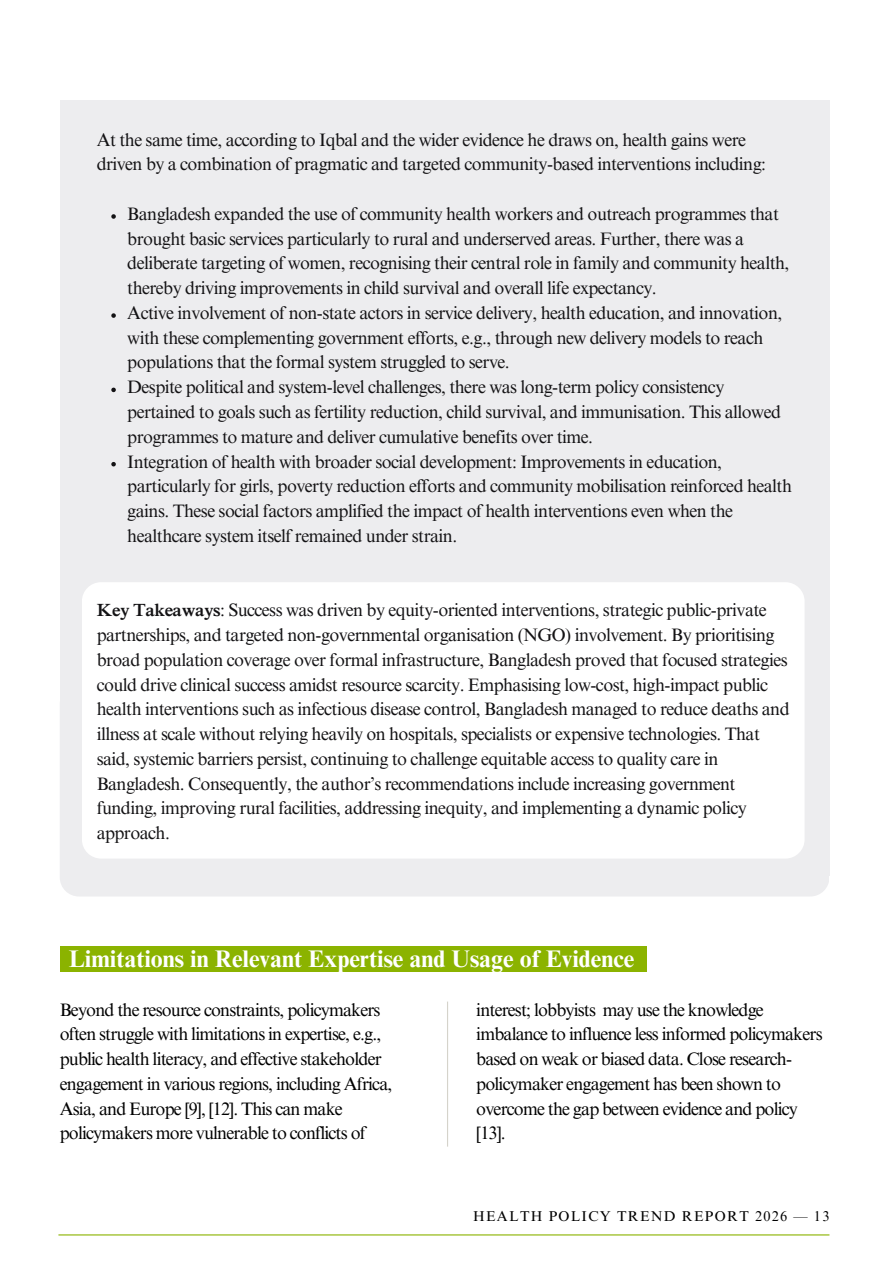
<style>
.page{position:relative;width:894px;height:1264px;background:#fff}
.page>*{position:absolute;margin:0;border:0;box-sizing:border-box;transform-origin:0 0}
.t1{font:700 24px "Times NRMT Pro";color:#fff}
.t2{font:18px/24.8px "Times NRMT Pro";letter-spacing:-.03em;color:#131214}
.t3{font:18px/24.8px "Times NRMT Pro";letter-spacing:-.045em;color:#000}
.t4{font:14.25px "Times NRMT Pro";letter-spacing:.09em;color:#000}
.s1{font-weight:600}
</style>
<div class="page">
<hr style="left:58px;top:1234px;width:771px;height:1px;background:#8bb300">
<div style="left:60px;top:100px;width:769px;height:775px;background:#ededef"></div>
<div style="left:60px;top:684px;width:768px;height:212px;background:#ededef"></div>
<div style="left:82px;top:582px;width:722px;height:276px;background:#fff"></div>
<svg style="left:111px;top:214px;width:5px;height:5px"></svg>
<svg style="left:111px;top:313px;width:5px;height:5px"></svg>
<svg style="left:111px;top:387px;width:5px;height:5px"></svg>
<svg style="left:111px;top:462px;width:5px;height:4px"></svg>
<div style="left:60px;top:946px;width:586px;height:25px;background:#8bb300"></div>
<hr style="left:447px;top:1001px;width:1px;height:145px;background:#d5d3cb">
<p class="t2" style="left:97px;top:129px;width:670px">At the same time, according to Iqbal and the wider evidence he draws on, health gains were driven by a combination of pragmatic and targeted community-based interventions including:</p>
<p class="t2" style="left:127px;top:203px;width:666px">Bangladesh expanded the use of community health workers and outreach programmes that brought basic services particularly to rural and underserved areas. Further, there was a deliberate targeting of women, recognising their central role in family and community health, thereby driving improvements in child survival and overall life expectancy.<br>Active involvement of non-state actors in service delivery, health education, and innovation, with these complementing government efforts, e.g., through new delivery models to reach populations that the formal system struggled to serve.<br>Despite political and system-level challenges, there was long-term policy consistency pertained to goals such as fertility reduction, child survival, and immunisation. This allowed programmes to mature and deliver cumulative benefits over time.<br>Integration of health with broader social development: Improvements in education, particularly for girls, poverty reduction efforts and community mobilisation reinforced health gains. These social factors amplified the impact of health interventions even when the healthcare system itself remained under strain.</p>
<p class="t2" style="left:97px;top:600px;width:694px"><span class="s1">Key Takeaways</span>: Success was driven by equity-oriented interventions, strategic public-private partnerships, and targeted non-governmental organisation (NGO) involvement. By prioritising broad population coverage over formal infrastructure, Bangladesh proved that focused strategies could drive clinical success amidst resource scarcity. Emphasising low-cost, high-impact public health interventions such as infectious disease control, Bangladesh managed to reduce deaths and illness at scale without relying heavily on hospitals, specialists or expensive technologies. That said, systemic barriers persist, continuing to challenge equitable access to quality care in Bangladesh. Consequently, the author’s recommendations include increasing government funding, improving rural facilities, addressing inequity, and implementing a dynamic policy approach.</p>
<h1 class="t1" style="left:69px;top:950px;width:567px">Limitations in Relevant Expertise and Usage of Evidence</h1>
<p class="t3" style="left:476px;top:999px;width:348px">interest; lobbyists may use the knowledge imbalance to influence less informed policymakers based on weak or biased data. Close research&shy;policymaker engagement has been shown to overcome the gap between evidence and policy [13].</p>
<p class="t3" style="left:60px;top:999px;width:334px">Beyond the resource constraints, policymakers often struggle with limitations in expertise, e.g., public health literacy, and effective stakeholder engagement in various regions, including Africa, Asia, and Europe [9], [12]. This can make policymakers more vulnerable to conflicts of</p>
<p class="t4" style="left:473px;top:1210px;width:358px">HEALTH POLICY TREND REPORT 2026 — 13</p>
</div>
